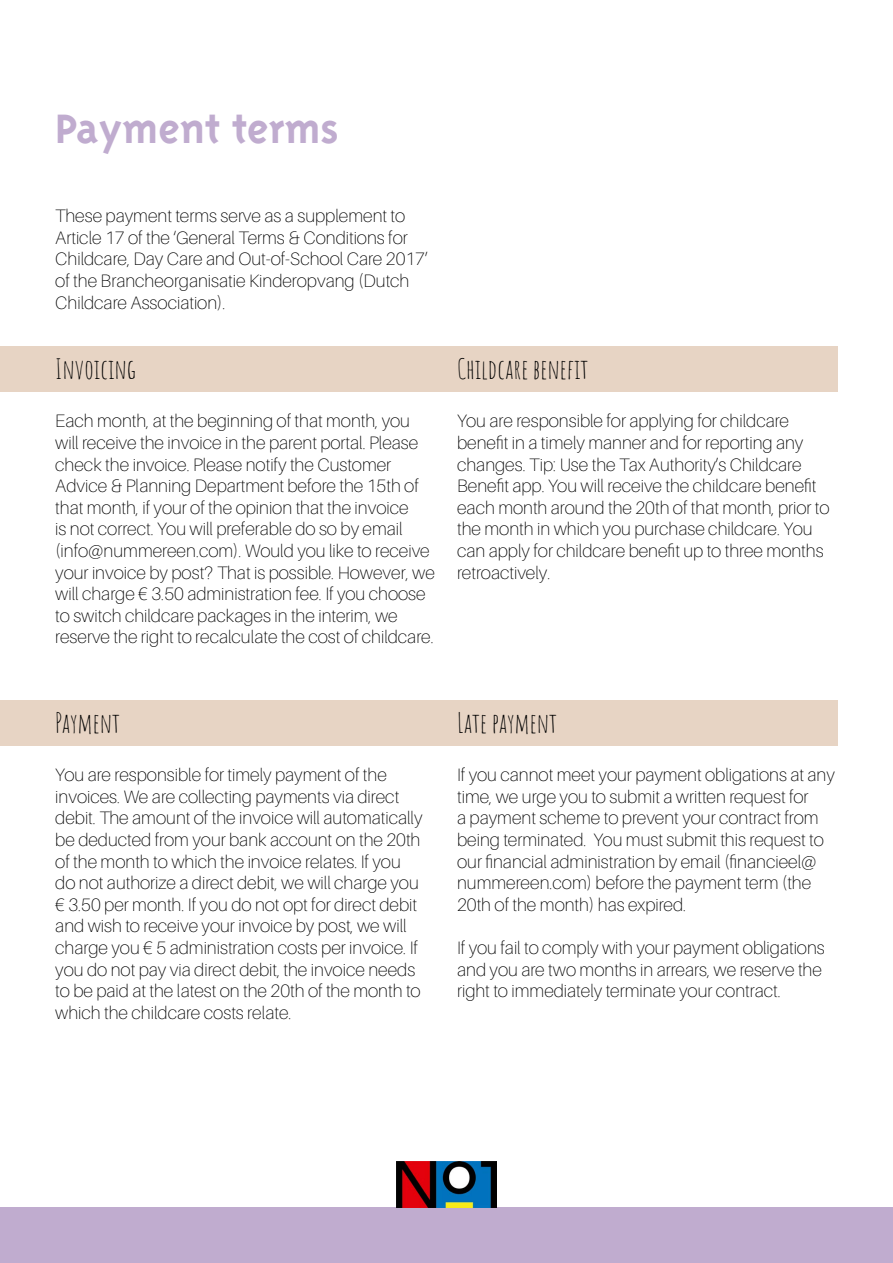
<style>
.page{position:relative;width:893px;height:1263px;background:#fff}
.page>*{position:absolute;margin:0;border:0;box-sizing:border-box;transform-origin:0 0}
.t1{font:47.25px "Triplex Bold Lining";color:#c0accf}
.t2{font:27px "Amatic SC";color:#000}
.t3{font:100 18px/21.6px "Aileron";color:#000}
</style>
<div class="page">
<div style="left:0;top:1208px;width:893px;height:55px;background:#c0accf"></div>
<img style="left:396px;top:1161px;width:101px;height:46px">
<div style="left:0;top:347px;width:436px;height:45px;background:#e7d4c4"></div>
<div style="left:402px;top:700px;width:436px;height:46px;background:#e7d4c4"></div>
<div style="left:0;top:700px;width:436px;height:46px;background:#e7d4c4"></div>
<div style="left:402px;top:347px;width:436px;height:45px;background:#e7d4c4"></div>
<h1 class="t1" style="left:55px;top:102px;width:285px">Payment terms</h1>
<p class="t3" style="left:55px;top:205px;width:374px">These payment terms serve as a supplement to Article 17 of the ‘General Terms &amp; Conditions for Childcare, Day Care and Out-of-School Care 2017’ of the Brancheorganisatie Kinderopvang (Dutch Childcare Association).</p>
<h2 class="t2" style="left:55px;top:349px;width:82px">Invoicing</h2>
<p class="t3" style="left:55px;top:411px;width:381px">Each month, at the beginning of that month, you will receive the invoice in the parent portal. Please check the invoice. Please notify the Customer Advice &amp; Planning Department before the 15th of that month, if your of the opinion that the invoice<br>is not correct. You will preferable do so by email (info@nummereen.com). Would you like to receive your invoice by post? That is possible. However, we will charge € 3.50 administration fee. If you choose to switch childcare packages in the interim, we reserve the right to recalculate the cost of childcare.</p>
<h2 class="t2" style="left:457px;top:349px;width:133px">Childcare benefit</h2>
<p class="t3" style="left:457px;top:411px;width:374px">You are responsible for applying for childcare benefit in a timely manner and for reporting any changes. Tip: Use the Tax Authority’s Childcare Benefit app. You will receive the childcare benefit each month around the 20th of that month, prior to the month in which you purchase childcare. You can apply for childcare benefit up to three months retroactively.</p>
<h2 class="t2" style="left:55px;top:703px;width:66px">Payment</h2>
<h2 class="t2" style="left:457px;top:703px;width:102px">Late payment</h2>
<p class="t3" style="left:55px;top:764px;width:369px">You are responsible for timely payment of the invoices. We are collecting payments via direct debit. The amount of the invoice will automatically be deducted from your bank account on the 20th of the month to which the invoice relates. If you do not authorize a direct debit, we will charge you € 3.50 per month. If you do not opt for direct debit and wish to receive your invoice by post, we will charge you € 5 administration costs per invoice. If you do not pay via direct debit, the invoice needs to be paid at the latest on the 20th of the month to which the childcare costs relate.</p>
<p class="t3" style="left:457px;top:764px;width:379px">If you cannot meet your payment obligations at any time, we urge you to submit a written request for<br>a payment scheme to prevent your contract from being terminated. You must submit this request to our financial administration by email (financieel@ nummereen.com) before the payment term (the 20th of the month) has expired.</p>
<p class="t3" style="left:457px;top:937px;width:369px">If you fail to comply with your payment obligations and you are two months in arrears, we reserve the right to immediately terminate your contract.</p>
</div>
